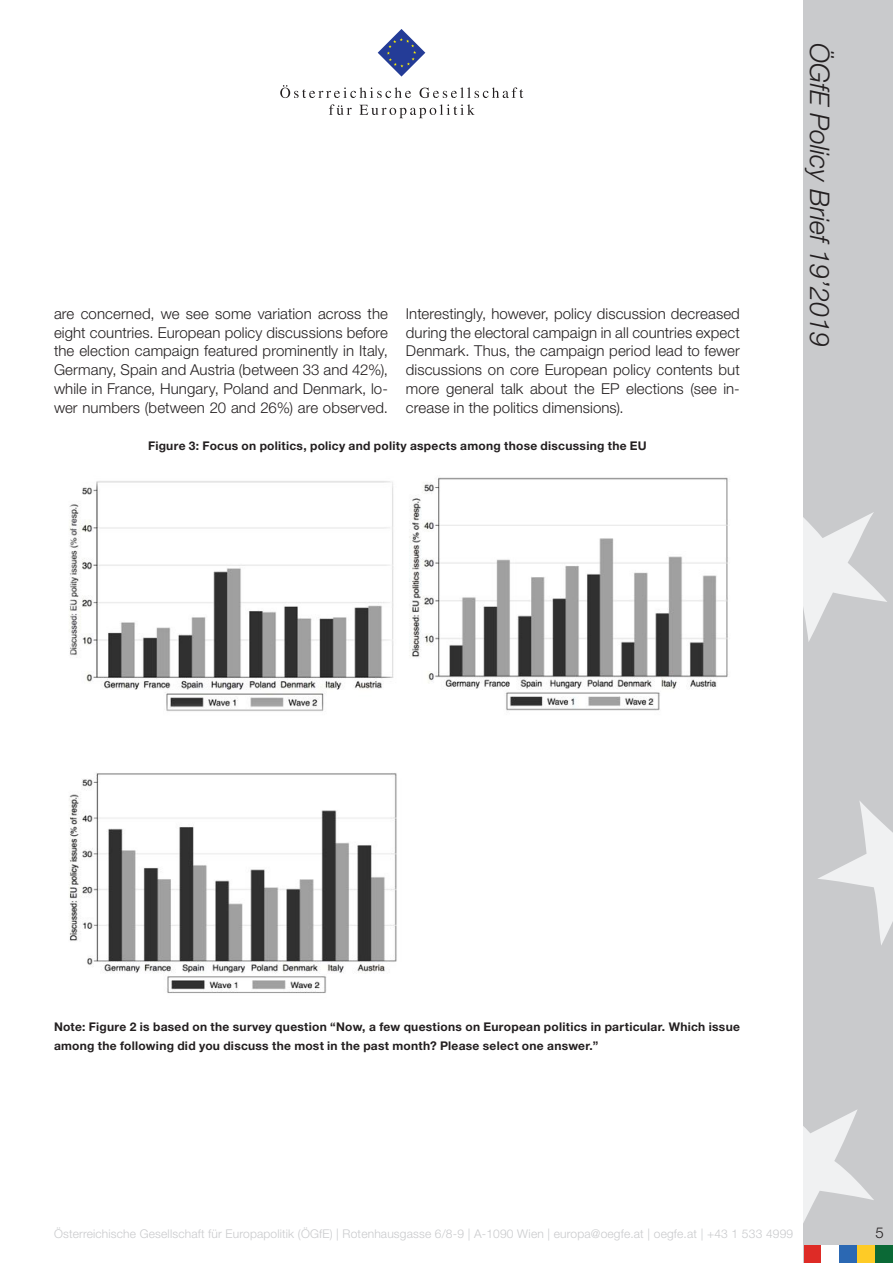
<style>
.page{position:relative;width:893px;height:1263px;background:#fff}
.page>*{position:absolute;margin:0;border:0;box-sizing:border-box;transform-origin:0 0}
.t1{font:italic 300 27px "Helvetica Neue LT Std";color:#231f20}
.Standard_Paragraph{font:300 15px/18.8px "Helvetica Neue LT Std";letter-spacing:.005em;color:#231f20;text-align:justify}
.Bildunterschrift{font:700 12px/18.8px "Helvetica Neue LT Std";letter-spacing:.02em;color:#231f20}
.t2{font:300 12px "Helvetica Neue LT Std";letter-spacing:.015em;color:#c9cacc}
</style>
<div class="page">
<div style="left:804px;top:0;width:89px;height:1263px;background:#c9cacc"></div>
<svg style="left:804px;top:512px;width:83px;height:130px"></svg>
<svg style="left:818px;top:801px;width:75px;height:144px"></svg>
<svg style="left:804px;top:1110px;width:70px;height:111px"></svg>
<svg style="left:378px;top:29px;width:47px;height:48px"></svg>
<svg style="left:280px;top:85px;width:131px;height:13px"></svg>
<svg style="left:420px;top:87px;width:103px;height:11px"></svg>
<svg style="left:329px;top:104px;width:23px;height:11px"></svg>
<svg style="left:359px;top:104px;width:116px;height:14px"></svg>
<div style="left:857px;top:1245px;width:18px;height:18px;background:#fecb26"></div>
<div style="left:839px;top:1245px;width:18px;height:18px;background:#2b68b3"></div>
<div style="left:804px;top:1245px;width:17px;height:18px;background:#de2b26"></div>
<div style="left:875px;top:1245px;width:18px;height:18px;background:#0b6936"></div>
<div style="left:821px;top:1245px;width:18px;height:18px;background:#fff"></div>
<img style="left:69px;top:477px;width:659px;height:516px">
<p class="Standard_Paragraph" style="left:54px;top:304px;width:335px">are concerned, we see some variation across the eight countries. European policy discussions before the election campaign featured prominently in Italy, Germany, Spain and Austria (between 33 and 42%), while in France, Hungary, Poland and Denmark, lo&shy;wer numbers (between 20 and 26%) are observed.</p>
<p class="Standard_Paragraph" style="left:406px;top:304px;width:335px">Interestingly, however, policy discussion decreased during the electoral campaign in all countries expect Denmark. Thus, the campaign period lead to fewer discussions on core European policy contents but more general talk about the EP elections (see in&shy;crease in the politics dimensions).</p>
<p class="Bildunterschrift" style="left:148px;top:436px;width:500px">Figure 3: Focus on politics, policy and polity aspects among those discussing the EU</p>
<h1 class="t1" style="left:836px;top:43px;width:305px;rotate:90deg">ÖGfE Policy Brief 19’2019</h1>
<p class="Bildunterschrift" style="left:54px;top:1017px;width:687px">Note: Figure 2 is based on the survey question “Now, a few questions on European politics in particular. Which issue among the following did you discuss the most in the past month? Please select one answer.”</p>
<p class="t2" style="left:54px;top:1226px;width:741px">Österreichische Gesellschaft für Europapolitik (ÖGfE) | Rotenhausgasse 6/8-9 | A-1090 Wien | europa@oegfe.at | oegfe.at | +43 1 533 4999</p>
<p class="Standard_Paragraph" style="left:875px;top:1222px;width:10px">5</p>
</div>
